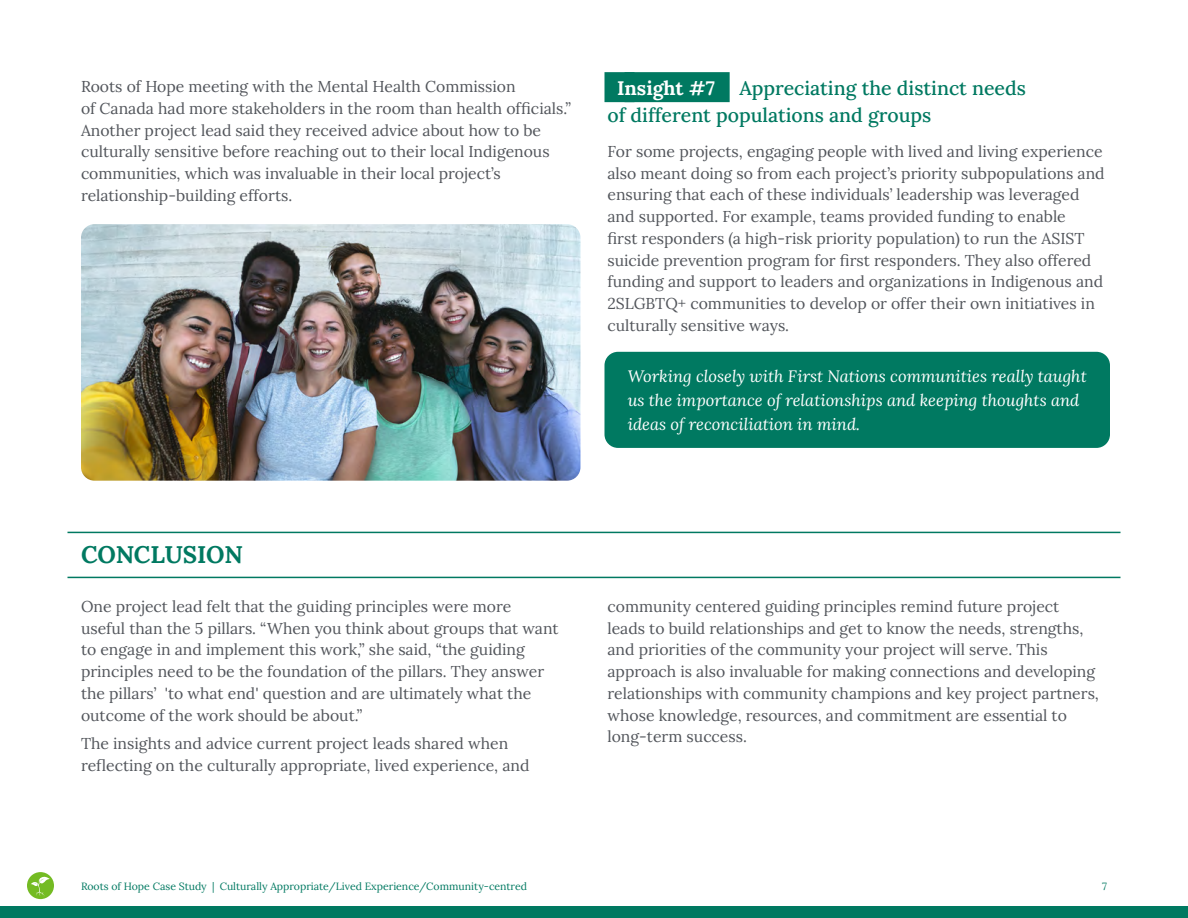
<style>
.page{position:relative;width:1188px;height:918px;background:#fff}
.page>*{position:absolute;margin:0;border:0;box-sizing:border-box;transform-origin:0 0}
.t1{font:700 24px "Lora";letter-spacing:-.01em;color:#007961}
.H3_-_bloc{font:500 19.5px/27px "Lora";color:#007961}
.P_-_Quote{font:italic 16.5px/24px "Lora";color:#fff}
.P_-_Paragraphe{font:15.75px/21.8px "Lora";color:#52555b}
.t2{font:10.5px "Lora";color:#007961}
.s1{font-weight:700;color:#fff}
.s2{font-weight:700}
</style>
<div class="page">
<div style="left:27px;top:872px;width:27px;height:27px;background:#74bb23;border-radius:50%"></div>
<svg style="left:31px;top:877px;width:19px;height:20px"></svg>
<div style="left:0;top:906px;width:1188px;height:12px;background:#007961"></div>
<img style="left:81px;top:224px;width:499px;height:257px">
<div style="left:604px;top:72px;width:30px;height:30px;background:#007961"></div>
<div style="left:625px;top:72px;width:105px;height:30px;background:#007961"></div>
<div style="left:604px;top:352px;width:506px;height:96px;background:#007961;border-radius:14px"></div>
<hr style="left:68px;top:532px;width:1052px;height:1px;background:#007961">
<hr style="left:68px;top:577px;width:1052px;height:1px;background:#007961">
<p class="P_-_Paragraphe" style="left:81px;top:75px;width:491px">Roots of Hope meeting with the Mental Health Commission<br>of Canada had more stakeholders in the room than health officials.” Another project lead said they received advice about how to be culturally sensitive before reaching out to their local Indigenous communities, which was invaluable in their local project’s relationship-building efforts.</p>
<p class="H3_-_bloc" style="left:608px;top:73px;width:420px;text-indent:10px"><span class="s1">Insight #7</span> <span class="s2">|</span> Appreciating the distinct needs of different populations and groups</p>
<p class="P_-_Paragraphe" style="left:608px;top:139px;width:499px">For some projects, engaging people with lived and living experience also meant doing so from each project’s priority subpopulations and ensuring that each of these individuals’ leadership was leveraged and supported. For example, teams provided funding to enable<br>first responders (a high-risk priority population) to run the ASIST suicide prevention program for first responders. They also offered funding and support to leaders and organizations in Indigenous and 2SLGBTQ+ communities to develop or offer their own initiatives in culturally sensitive ways.</p>
<p class="P_-_Quote" style="left:628px;top:364px;width:461px">Working closely with First Nations communities really taught us the importance of relationships and keeping thoughts and ideas of reconciliation in mind.</p>
<h2 class="t1" style="left:81px;top:535px;width:163px">CONCLUSION</h2>
<p class="P_-_Paragraphe" style="left:81px;top:594px;width:479px">One project lead felt that the guiding principles were more useful than the 5 pillars. “When you think about groups that want to engage in and implement this work,” she said, “the guiding principles need to be the foundation of the pillars. They answer the pillars’ 'to what end' question and are ultimately what the outcome of the work should be about.”</p>
<p class="P_-_Paragraphe" style="left:81px;top:732px;width:450px">The insights and advice current project leads shared when reflecting on the culturally appropriate, lived experience, and</p>
<p class="P_-_Paragraphe" style="left:608px;top:594px;width:493px">community centered guiding principles remind future project leads to build relationships and get to know the needs, strengths, and priorities of the community your project will serve. This approach is also invaluable for making connections and developing relationships with community champions and key project partners, whose knowledge, resources, and commitment are essential to long-term success.</p>
<p class="t2" style="left:81px;top:878px;width:447px">Roots of Hope Case Study | Culturally Appropriate/Lived Experience/Community-centred</p>
<p class="t2" style="left:1102px;top:878px;width:6px">7</p>
</div>
